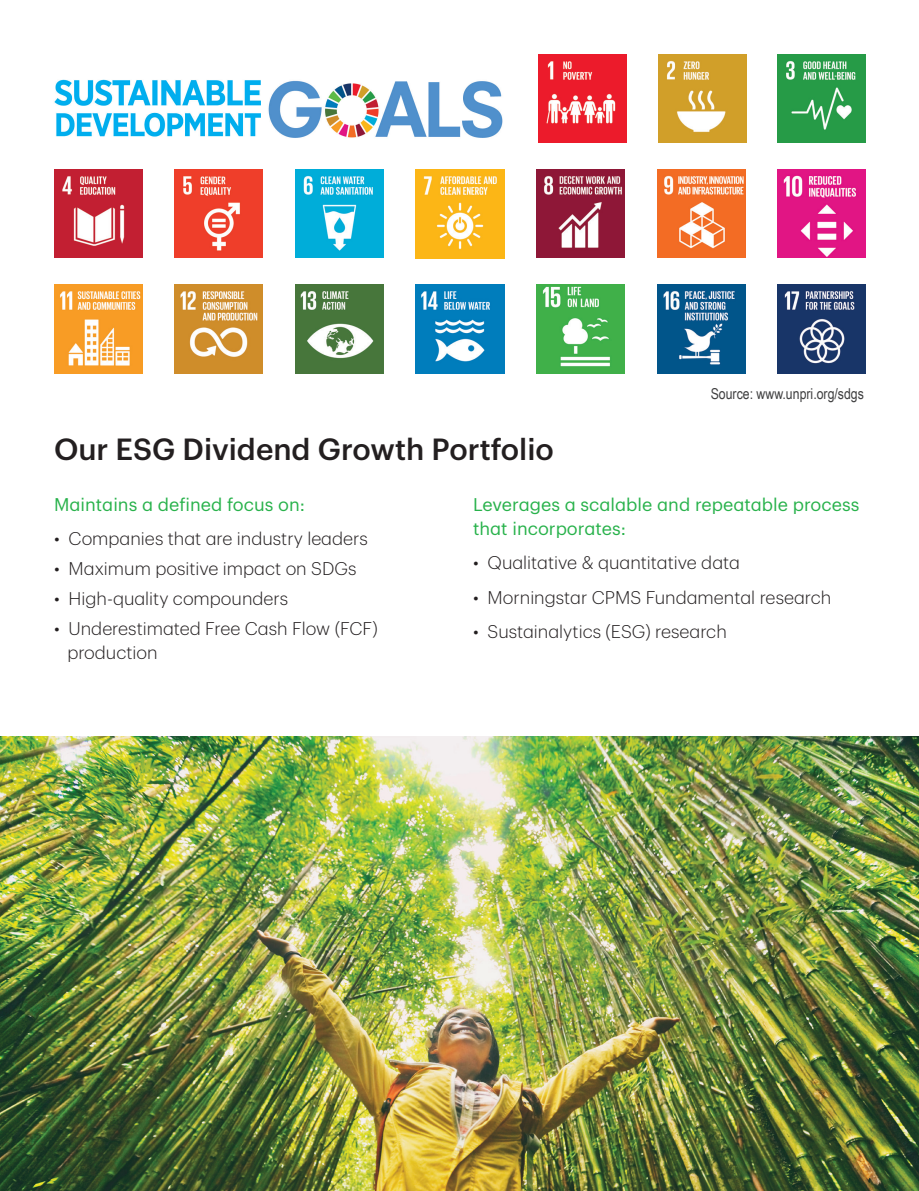
<style>
.page{position:relative;width:919px;height:1191px;background:#fff}
.page>*{position:absolute;margin:0;border:0;box-sizing:border-box;transform-origin:0 0}
.t1{font:500 30px "TD Graphik";color:#231f20}
.Body_Style_1A_No_Ind{font:300 18px/24px "TD Graphik";color:#231f20}
.Body_Style_1A_No_Ind-2{font:18px/24px "TD Graphik";color:#28b24b}
.Body_Style_6b_Footno{font:15px "Arial Narrow";color:#3e3e3f}
</style>
<div class="page">
<img style="left:538px;top:54px;width:88px;height:88px">
<img style="left:658px;top:54px;width:88px;height:88px">
<img style="left:777px;top:54px;width:88px;height:88px">
<img style="left:54px;top:170px;width:88px;height:88px">
<img style="left:175px;top:170px;width:88px;height:88px">
<img style="left:295px;top:170px;width:88px;height:88px">
<img style="left:416px;top:170px;width:88px;height:88px">
<img style="left:536px;top:170px;width:88px;height:88px">
<img style="left:657px;top:170px;width:88px;height:88px">
<img style="left:777px;top:170px;width:88px;height:88px">
<img style="left:54px;top:285px;width:88px;height:88px">
<img style="left:175px;top:285px;width:88px;height:88px">
<img style="left:295px;top:285px;width:88px;height:88px">
<img style="left:416px;top:285px;width:88px;height:88px">
<img style="left:536px;top:285px;width:88px;height:88px">
<img style="left:657px;top:285px;width:88px;height:88px">
<img style="left:777px;top:285px;width:88px;height:88px">
<img style="left:54px;top:79px;width:449px;height:59px">
<img style="left:0;top:736px;width:918px;height:455px">
<p class="Body_Style_6b_Footno" style="left:710px;top:382px;width:155px">Source: www.unpri.org/sdgs</p>
<h1 class="t1" style="left:54px;top:426px;width:501px">Our ESG Dividend Growth Portfolio</h1>
<p class="Body_Style_1A_No_Ind-2" style="left:54px;top:490px;width:252px">Maintains a defined focus on:</p>
<p class="Body_Style_1A_No_Ind" style="left:54px;top:525px;width:315px">• Companies that are industry leaders</p>
<p class="Body_Style_1A_No_Ind" style="left:54px;top:555px;width:304px">• Maximum positive impact on SDGs</p>
<p class="Body_Style_1A_No_Ind" style="left:54px;top:585px;width:235px">• High-quality compounders</p>
<p class="Body_Style_1A_No_Ind" style="left:67px;top:615px;width:312px;text-indent:-13px">• Underestimated Free Cash Flow (FCF) production</p>
<p class="Body_Style_1A_No_Ind-2" style="left:473px;top:490px;width:388px">Leverages a scalable and repeatable process that incorporates:</p>
<p class="Body_Style_1A_No_Ind" style="left:473px;top:549px;width:268px">• Qualitative &amp; quantitative data</p>
<p class="Body_Style_1A_No_Ind" style="left:473px;top:583px;width:360px">• Morningstar CPMS Fundamental research</p>
<p class="Body_Style_1A_No_Ind" style="left:473px;top:618px;width:255px">• Sustainalytics (ESG) research</p>
</div>
